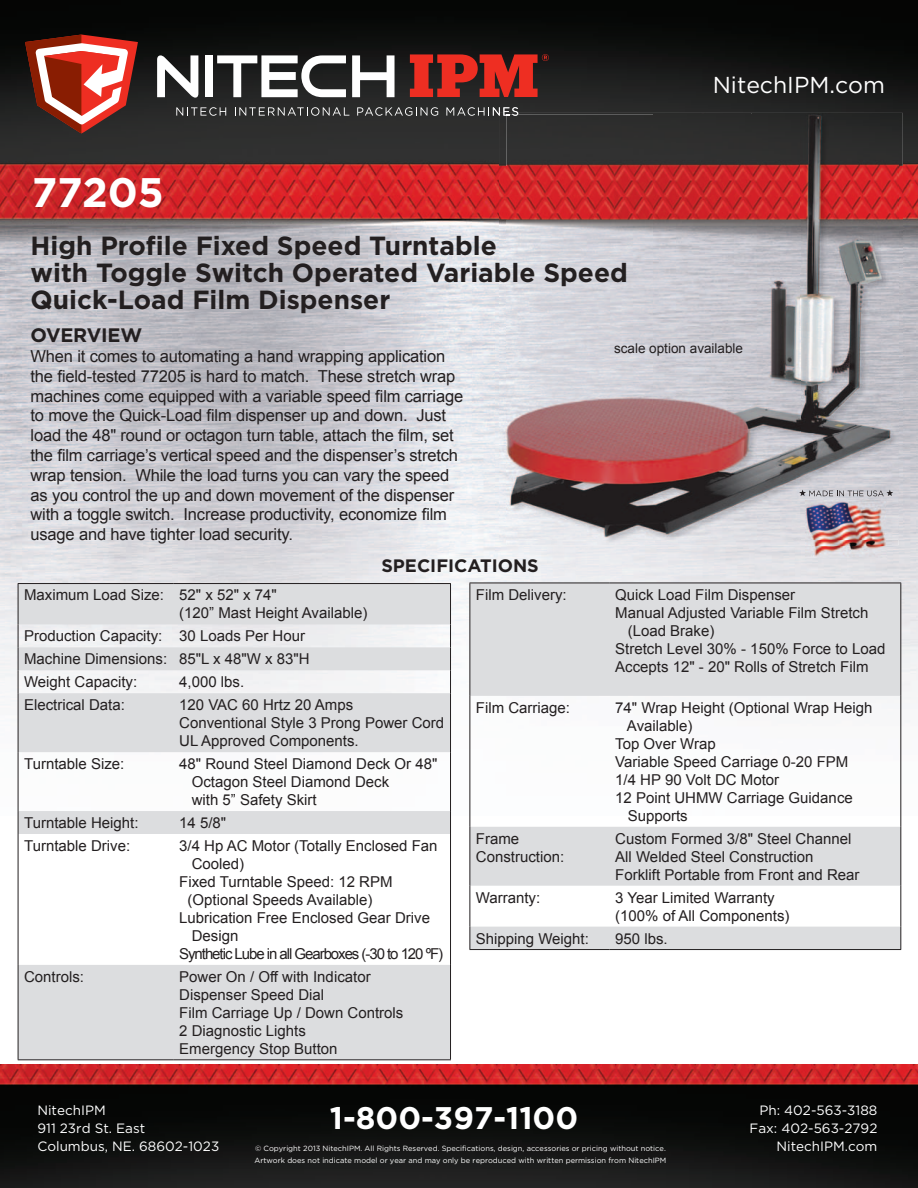
<style>
.page{position:relative;width:918px;height:1188px;background:#fff}
.page>*{position:absolute;margin:0;border:0;box-sizing:border-box;transform-origin:0 0}
.t1{font:700 41.25px "Gotham";color:#fff}
.t2{font:700 31.2px "Gotham";color:#fff}
.t3{font:700 26.25px/27px "Gotham";color:#231f20}
.t4{font:23.1px "Gotham";color:#fff}
.t5{font:700 19.5px "Gotham";letter-spacing:-.01em;color:#231f20}
.t6{font:700 18px "Gotham";color:#231f20}
.t7{font:16.5px/19.8px "Arial";letter-spacing:-.01em;color:#231f20}
.t8{font:15px/18px "Arial";color:#231f20}
.t9{font:15px "Arial";letter-spacing:-.07em;color:#231f20}
.t10{font:13.5px/18px "Gotham";color:#fff}
.t11{font:13.5px "Arial";color:#231f20}
.t12{font:7.5px "Gotham";color:#fff}
</style>
<div class="page">
<img style="left:0;top:0;width:918px;height:816px">
<img style="left:0;top:1065px;width:918px;height:123px">
<svg style="left:157px;top:55px;width:41px;height:43px"></svg>
<div style="left:205px;top:55px;width:8px;height:42px;background:#fff"></div>
<svg style="left:217px;top:55px;width:129px;height:42px"></svg>
<svg style="left:352px;top:55px;width:43px;height:42px"></svg>
<svg style="left:176px;top:107px;width:50px;height:9px"></svg>
<svg style="left:235px;top:107px;width:114px;height:9px"></svg>
<svg style="left:357px;top:107px;width:81px;height:9px"></svg>
<svg style="left:25px;top:35px;width:113px;height:98px"></svg>
<svg style="left:410px;top:54px;width:139px;height:43px;background:#a22820"></svg>
<svg style="left:19px;top:584px;width:431px;height:475px;fill:#e1e2e4"></svg>
<hr style="left:18px;top:583px;width:155px;height:1px;background:#231f20">
<hr style="left:18px;top:584px;width:1px;height:40px;background:#231f20">
<hr style="left:173px;top:583px;width:278px;height:1px;background:#231f20">
<hr style="left:450px;top:584px;width:1px;height:40px;background:#231f20">
<svg style="left:18px;top:624px;width:1px;height:69px"></svg>
<svg style="left:450px;top:624px;width:1px;height:69px"></svg>
<hr style="left:18px;top:693px;width:1px;height:59px;background:#231f20">
<hr style="left:450px;top:693px;width:1px;height:59px;background:#231f20">
<hr style="left:18px;top:752px;width:1px;height:59px;background:#231f20">
<hr style="left:450px;top:752px;width:1px;height:59px;background:#231f20">
<svg style="left:18px;top:811px;width:1px;height:23px"></svg>
<svg style="left:450px;top:811px;width:1px;height:23px"></svg>
<hr style="left:18px;top:834px;width:1px;height:131px;background:#231f20">
<hr style="left:450px;top:834px;width:1px;height:131px;background:#231f20">
<hr style="left:18px;top:965px;width:1px;height:94px;background:#231f20">
<hr style="left:450px;top:965px;width:1px;height:94px;background:#231f20">
<hr style="left:18px;top:1059px;width:155px;height:1px;background:#231f20">
<hr style="left:173px;top:1059px;width:278px;height:1px;background:#231f20">
<img style="left:506px;top:166px;width:392px;height:379px">
<img style="left:499px;top:113px;width:404px;height:53px">
<img style="left:499px;top:166px;width:7px;height:373px">
<img style="left:898px;top:166px;width:5px;height:373px">
<svg style="left:446px;top:107px;width:72px;height:9px"></svg>
<svg style="left:471px;top:584px;width:429px;height:365px;fill:#dcdddf"></svg>
<hr style="left:470px;top:583px;width:139px;height:1px;background:#231f20">
<hr style="left:470px;top:583px;width:1px;height:113px;background:#231f20">
<hr style="left:609px;top:583px;width:292px;height:1px;background:#231f20">
<hr style="left:900px;top:583px;width:1px;height:113px;background:#231f20">
<hr style="left:470px;top:696px;width:1px;height:131px;background:#231f20">
<hr style="left:900px;top:696px;width:1px;height:131px;background:#231f20">
<hr style="left:470px;top:827px;width:1px;height:59px;background:#231f20">
<hr style="left:900px;top:827px;width:1px;height:59px;background:#231f20">
<hr style="left:470px;top:886px;width:1px;height:41px;background:#231f20">
<hr style="left:900px;top:886px;width:1px;height:41px;background:#231f20">
<svg style="left:470px;top:927px;width:1px;height:22px"></svg>
<svg style="left:900px;top:927px;width:1px;height:22px"></svg>
<hr style="left:470px;top:949px;width:139px;height:1px;background:#231f20">
<hr style="left:609px;top:949px;width:292px;height:1px;background:#231f20">
<svg style="left:799px;top:490px;width:94px;height:6px"></svg>
<img style="left:806px;top:500px;width:79px;height:57px">
<h1 class="t1" style="left:32px;top:168px;width:134px">77205</h1>
<h3 class="t3" style="left:31px;top:232px;width:599px">High Profile Fixed Speed Turntable<br>with Toggle Switch Operated Variable Speed<br>Quick-Load Film Dispenser</h3>
<h3 class="t4" style="left:713px;top:72px;width:174px">NitechIPM.com</h3>
<h3 class="t5" style="left:31px;top:324px;width:113px">OVERVIEW</h3>
<p class="t7" style="left:31px;top:347px;width:434px">When it comes to automating a hand wrapping application the field-tested 77205 is hard to match. These stretch wrap machines come equipped with a variable speed film carriage to move the Quick-Load film dispenser up and down. Just load the 48" round or octagon turn table, attach the film, set the film carriage’s vertical speed and the dispenser’s stretch wrap tension. While the load turns you can vary the speed as you control the up and down movement of the dispenser with a toggle switch. Increase productivity, economize film usage and have tighter load security.</p>
<p class="t11" style="left:614px;top:339px;width:131px">scale option available</p>
<p class="t6" style="left:381px;top:556px;width:159px">SPECIFICATIONS</p>
<p class="t8" style="left:476px;top:586px;width:92px">Film Delivery:</p>
<p class="t8" style="left:615px;top:586px;width:182px">Quick Load Film Dispenser</p>
<p class="t8" style="left:615px;top:604px;width:255px">Manual Adjusted Variable Film Stretch</p>
<p class="t8" style="left:628px;top:622px;width:88px">(Load Brake)</p>
<p class="t8" style="left:615px;top:640px;width:272px">Stretch Level 30% - 150% Force to Load</p>
<p class="t8" style="left:615px;top:658px;width:255px">Accepts 12" - 20" Rolls of Stretch Film</p>
<p class="t8" style="left:476px;top:699px;width:96px">Film Carriage:</p>
<p class="t8" style="left:615px;top:699px;width:259px">74" Wrap Height (Optional Wrap Heigh</p>
<p class="t8" style="left:627px;top:717px;width:67px">Available)</p>
<p class="t8" style="left:615px;top:735px;width:102px">Top Over Wrap</p>
<p class="t8" style="left:615px;top:753px;width:235px">Variable Speed Carriage 0-20 FPM</p>
<p class="t8" style="left:615px;top:771px;width:165px">1/4 HP 90 Volt DC Motor</p>
<p class="t8" style="left:615px;top:789px;width:239px">12 Point UHMW Carriage Guidance</p>
<p class="t8" style="left:628px;top:807px;width:62px">Supports</p>
<p class="t8" style="left:476px;top:830px;width:90px">Frame<br>Construction:</p>
<p class="t8" style="left:615px;top:830px;width:246px">Custom Formed 3/8" Steel Channel<br>All Welded Steel Construction<br>Forklift Portable from Front and Rear</p>
<p class="t8" style="left:476px;top:889px;width:66px">Warranty:</p>
<p class="t8" style="left:615px;top:889px;width:176px">3 Year Limited Warranty (100% of All Components)</p>
<p class="t8" style="left:476px;top:929px;width:115px">Shipping Weight:</p>
<p class="t8" style="left:615px;top:929px;width:54px">950 lbs.</p>
<p class="t8" style="left:179px;top:586px;width:190px;text-indent:-155px">Maximum Load Size: 52" x 52" x 74"<br>(120” Mast Height Available)</p>
<p class="t8" style="left:24px;top:625px;width:287px;line-height:23px">Production Capacity: 30 Loads Per Hour<br>Machine Dimensions: 85"L x 48"W x 83"H<br>Weight Capacity:</p>
<p class="t8" style="left:179px;top:673px;width:67px">4,000 lbs.</p>
<p class="t8" style="left:24px;top:696px;width:102px">Electrical Data:</p>
<p class="t8" style="left:179px;top:696px;width:267px">120 VAC 60 Hrtz 20 Amps<br>Conventional Style 3 Prong Power Cord<br>UL Approved Components.</p>
<p class="t8" style="left:24px;top:755px;width:102px">Turntable Size:</p>
<p class="t8" style="left:192px;top:755px;width:247px;text-indent:-13px">48" Round Steel Diamond Deck Or 48"<br>Octagon Steel Diamond Deck<br>with 5” Safety Skirt</p>
<p class="t8" style="left:24px;top:814px;width:116px">Turntable Height:</p>
<p class="t8" style="left:179px;top:814px;width:49px">14 5/8"</p>
<p class="t8" style="left:24px;top:837px;width:108px">Turntable Drive:</p>
<p class="t8" style="left:179px;top:837px;width:260px">3/4 Hp AC Motor (Totally Enclosed Fan</p>
<p class="t8" style="left:192px;top:855px;width:54px">Cooled)</p>
<p class="t8" style="left:179px;top:873px;width:215px">Fixed Turntable Speed: 12 RPM</p>
<p class="t8" style="left:188px;top:891px;width:186px">(Optional Speeds Available)</p>
<p class="t8" style="left:179px;top:909px;width:252px">Lubrication Free Enclosed Gear Drive</p>
<p class="t8" style="left:192px;top:927px;width:48px">Design</p>
<p class="t9" style="left:179px;top:944px;width:265px">Synthetic Lube in all Gearboxes (-30 to 120 ºF)</p>
<p class="t8" style="left:24px;top:968px;width:62px">Controls:</p>
<p class="t8" style="left:179px;top:968px;width:226px">Power On / Off with Indicator<br>Dispenser Speed Dial<br>Film Carriage Up / Down Controls<br>2 Diagnostic Lights<br>Emergency Stop Button</p>
<p class="t10" style="left:37px;top:1101px;width:183px">NitechIPM<br>911 23rd St. East<br>Columbus, NE. 68602-1023</p>
<p class="t10" style="left:749px;top:1101px;width:129px;text-align:right">Ph: 402-563-3188<br>Fax: 402-563-2792</p>
<h2 class="t2" style="left:330px;top:1100px;width:250px">1-800-397-1100</h2>
<p class="t12" style="left:255px;top:1145px;width:412px">© Copyright 2013 NitechIPM. All Rights Reserved. Specifications, design, accessories or pricing without notice.</p>
<p class="t10" style="left:777px;top:1137px;width:102px">NitechIPM.com</p>
<p class="t12" style="left:255px;top:1157px;width:413px">Artwork does not indicate model or year and may only be reproduced with written permission from NitechIPM</p>
</div>
